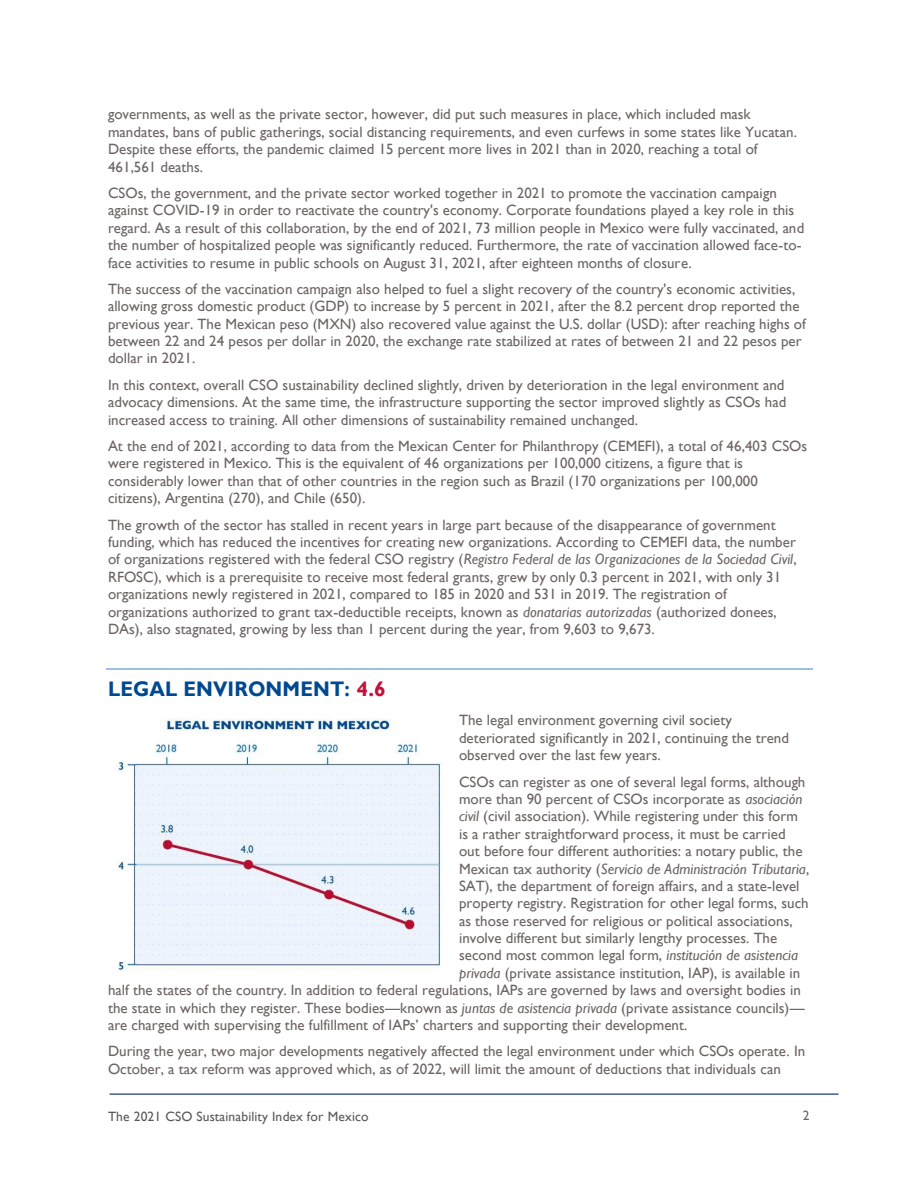
<style>
.page{position:relative;width:918px;height:1188px;background:#fff}
.page>*{position:absolute;margin:0;border:0;box-sizing:border-box;transform-origin:0 0}
.t1{font:700 21px "Gill Sans";letter-spacing:.01em;color:#004990;scale:.95 1}
.t2{font:15px/17.4px "Gill Sans";color:#6c6463}
.t3{font:italic 15px "Gill Sans";color:#6c6463}
.t4{font:13.5px "Gill Sans";letter-spacing:.01em;color:#595959}
.t5{font:13.5px "Gill Sans";color:#6c6463}
.s1{font-style:italic}
.s2{color:#c2113a}
.s3{font-style:normal}
</style>
<div class="page">
<hr style="left:110px;top:1094px;width:729px;height:1px;background:#002a6c">
<hr style="left:106px;top:668px;width:706px;height:2px;background:#9dbfe5">
<img style="left:117px;top:718px;width:324px;height:253px">
<p class="t2" style="left:108px;top:105px;width:690px">governments, as well as the private sector, however, did put such measures in place, which included mask mandates, bans of public gatherings, social distancing requirements, and even curfews in some states like Yucatan.<br>Despite these efforts, the pandemic claimed 15 percent more lives in 2021 than in 2020, reaching a total of 461,561 deaths.</p>
<p class="t2" style="left:108px;top:184px;width:698px">CSOs, the government, and the private sector worked together in 2021 to promote the vaccination campaign against COVID-19 in order to reactivate the country's economy. Corporate foundations played a key role in this regard. As a result of this collaboration, by the end of 2021, 73 million people in Mexico were fully vaccinated, and the number of hospitalized people was significantly reduced. Furthermore, the rate of vaccination allowed face-to&shy;face activities to resume in public schools on August 31, 2021, after eighteen months of closure.</p>
<p class="t2" style="left:108px;top:280px;width:699px">The success of the vaccination campaign also helped to fuel a slight recovery of the country's economic activities, allowing gross domestic product (GDP) to increase by 5 percent in 2021, after the 8.2 percent drop reported the previous year. The Mexican peso (MXN) also recovered value against the U.S. dollar (USD): after reaching highs of between 22 and 24 pesos per dollar in 2020, the exchange rate stabilized at rates of between 21 and 22 pesos per dollar in 2021.</p>
<p class="t2" style="left:108px;top:376px;width:680px">In this context, overall CSO sustainability declined slightly, driven by deterioration in the legal environment and advocacy dimensions. At the same time, the infrastructure supporting the sector improved slightly as CSOs had increased access to training. All other dimensions of sustainability remained unchanged.</p>
<p class="t2" style="left:108px;top:437px;width:701px">At the end of 2021, according to data from the Mexican Center for Philanthropy (CEMEFI), a total of 46,403 CSOs were registered in Mexico. This is the equivalent of 46 organizations per 100,000 citizens, a figure that is considerably lower than that of other countries in the region such as Brazil (170 organizations per 100,000 citizens), Argentina (270), and Chile (650).</p>
<p class="t2" style="left:108px;top:516px;width:690px">The growth of the sector has stalled in recent years in large part because of the disappearance of government funding, which has reduced the incentives for creating new organizations. According to CEMEFI data, the number of organizations registered with the federal CSO registry (<span class="s1">Registro Federal de las Organizaciones de la Sociedad Civil</span>, RFOSC), which is a prerequisite to receive most federal grants, grew by only 0.3 percent in 2021, with only 31 organizations newly registered in 2021, compared to 185 in 2020 and 531 in 2019. The registration of organizations authorized to grant tax-deductible receipts, known as <span class="s1">donatarias autorizadas</span> (authorized donees, DAs), also stagnated, growing by less than 1 percent during the year, from 9,603 to 9,673.</p>
<h1 class="t1" style="left:108px;top:677px;width:294px">LEGAL ENVIRONMENT: <span class="s2">4.6</span></h1>
<p class="t2" style="left:459px;top:711px;width:332px">The legal environment governing civil society deteriorated significantly in 2021, continuing the trend observed over the last few years.</p>
<p class="t2" style="left:459px;top:773px;width:348px">CSOs can register as one of several legal forms, although</p>
<p class="t2" style="left:459px;top:790px;width:345px">more than 90 percent of CSOs incorporate as <span class="s1">asociación</span></p>
<p class="t2" style="left:459px;top:807px;width:340px"><span class="s1">civil</span> (civil association). While registering under this form</p>
<p class="t2" style="left:459px;top:825px;width:328px">is a rather straightforward process, it must be carried</p>
<p class="t2" style="left:459px;top:842px;width:345px">out before four different authorities: a notary public, the</p>
<p class="t3" style="left:459px;top:860px;width:352px"><span class="s3">Mexican tax authority (</span>Servicio de Administración Tributaria<span class="s3">,</span></p>
<p class="t2" style="left:459px;top:877px;width:342px">SAT), the department of foreign affairs, and a state-level</p>
<p class="t2" style="left:459px;top:894px;width:351px">property registry. Registration for other legal forms, such</p>
<p class="t2" style="left:459px;top:912px;width:335px">as those reserved for religious or political associations,</p>
<p class="t2" style="left:459px;top:929px;width:320px">involve different but similarly lengthy processes. The</p>
<p class="t2" style="left:459px;top:947px;width:340px">second most common legal form, <span class="s1">institución de asistencia</span></p>
<p class="t2" style="left:459px;top:964px;width:343px"><span class="s1">privada</span> (private assistance institution, IAP), is available in</p>
<p class="t2" style="left:108px;top:981px;width:694px">half the states of the country. In addition to federal regulations, IAPs are governed by laws and oversight bodies in</p>
<p class="t2" style="left:108px;top:999px;width:698px">the state in which they register. These bodies—known as <span class="s1">juntas de asistencia privada</span> (private assistance councils)—</p>
<p class="t2" style="left:108px;top:1016px;width:581px">are charged with supervising the fulfillment of IAPs’ charters and supporting their development.</p>
<p class="t2" style="left:108px;top:1042px;width:699px">During the year, two major developments negatively affected the legal environment under which CSOs operate. In<br>October, a tax reform was approved which, as of 2022, will limit the amount of deductions that individuals can</p>
<p class="t4" style="left:108px;top:1108px;width:262px">The 2021 CSO Sustainability Index for Mexico</p>
<p class="t5" style="left:803px;top:1107px;width:8px">2</p>
</div>
